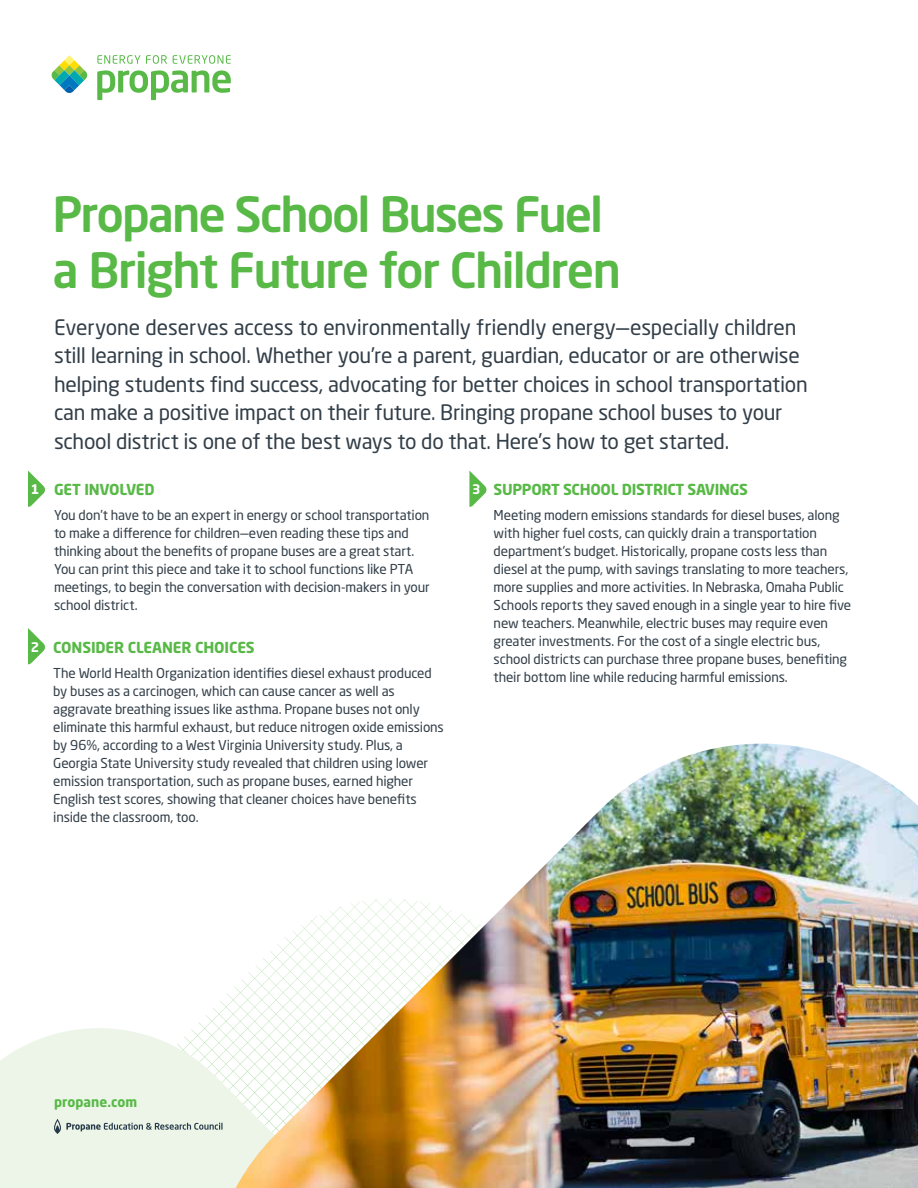
<style>
.page{position:relative;width:918px;height:1188px;background:#fff}
.page>*{position:absolute;margin:0;border:0;box-sizing:border-box;transform-origin:0 0}
.t1{font:500 48px/55.5px "Neo Sans W1 G";letter-spacing:-.035em;color:#58b947}
.t2{font:21px/28.5px "Neo Sans W1 G";letter-spacing:-.015em;color:#323e48}
.t3{font:700 15px "Neo Sans W1 G";letter-spacing:-.02em;color:#58b947}
.t4{font:13.5px/18px "Neo Sans W1 G";letter-spacing:-.01em;color:#323e48}
.t5{font:700 13.5px "Neo Sans W1 G";letter-spacing:.005em;color:#58b947}
.t6{font:700 13.2px "Neo Sans W1 G";color:#fff}
</style>
<div class="page">
<svg style="left:51px;top:55px;width:37px;height:38px"></svg>
<svg style="left:97px;top:70px;width:134px;height:30px"></svg>
<svg style="left:97px;top:55px;width:43px;height:9px"></svg>
<svg style="left:146px;top:55px;width:21px;height:9px"></svg>
<svg style="left:173px;top:55px;width:58px;height:9px"></svg>
<svg style="left:28px;top:471px;width:17px;height:36px"></svg>
<svg style="left:28px;top:628px;width:17px;height:36px"></svg>
<svg style="left:0;top:1012px;width:236px;height:176px;fill:#ecf5e8"></svg>
<svg style="left:54px;top:1119px;width:169px;height:15px;background:#c6d1c9"></svg>
<svg style="left:469px;top:471px;width:18px;height:36px"></svg>
<img style="left:236px;top:744px;width:682px;height:444px">
<p class="t6" style="left:31px;top:481px;width:10px">1</p>
<p class="t6" style="left:31px;top:639px;width:10px">2</p>
<h1 class="t1" style="left:52px;top:186px;width:570px">Propane School Buses Fuel a Bright Future for Children</h1>
<h3 class="t2" style="left:54px;top:312px;width:755px">Everyone deserves access to environmentally friendly energy—especially children still learning in school. Whether you’re a parent, guardian, educator or are otherwise helping students find success, advocating for better choices in school transportation can make a positive impact on their future. Bringing propane school buses to your school district is one of the best ways to do that. Here’s how to get started.</h3>
<h5 class="t3" style="left:54px;top:480px;width:102px">GET INVOLVED</h5>
<p class="t6" style="left:472px;top:481px;width:10px">3</p>
<h5 class="t3" style="left:494px;top:480px;width:256px">SUPPORT SCHOOL DISTRICT SAVINGS</h5>
<p class="t4" style="left:54px;top:506px;width:377px">You don’t have to be an expert in energy or school transportation</p>
<p class="t4" style="left:494px;top:506px;width:348px">Meeting modern emissions standards for diesel buses, along</p>
<p class="t4" style="left:54px;top:524px;width:356px">to make a diference for children—even reading these tips and</p>
<p class="t4" style="left:494px;top:524px;width:325px">with higher fuel costs, can quickly drain a transportation</p>
<p class="t4" style="left:54px;top:542px;width:362px">thinking about the benefts of propane buses are a great start.</p>
<p class="t4" style="left:494px;top:542px;width:335px">department’s budget. Historically, propane costs less than</p>
<p class="t4" style="left:54px;top:560px;width:361px">You can print this piece and take it to school functions like PTA</p>
<p class="t4" style="left:494px;top:560px;width:356px">diesel at the pump, with savings translating to more teachers,</p>
<p class="t4" style="left:54px;top:578px;width:377px">meetings, to begin the conversation with decision-makers in your</p>
<p class="t4" style="left:494px;top:578px;width:352px">more supplies and more activities. In Nebraska, Omaha Public</p>
<p class="t4" style="left:54px;top:596px;width:85px">school district.</p>
<p class="t4" style="left:494px;top:596px;width:359px">Schools reports they saved enough in a single year to hire fve</p>
<p class="t4" style="left:494px;top:614px;width:336px">new teachers. Meanwhile, electric buses may require even greater investments. For the cost of a single electric bus,</p>
<h5 class="t3" style="left:53px;top:638px;width:203px">CONSIDER CLEANER CHOICES</h5>
<p class="t4" style="left:494px;top:650px;width:355px">school districts can purchase three propane buses, benefting</p>
<p class="t4" style="left:53px;top:663px;width:380px">The World Health Organization identifes diesel exhaust produced</p>
<p class="t4" style="left:494px;top:668px;width:296px">their bottom line while reducing harmful emissions.</p>
<p class="t4" style="left:53px;top:681px;width:392px">by buses as a carcinogen, which can cause cancer as well as aggravate breathing issues like asthma. Propane buses not only eliminate this harmful exhaust, but reduce nitrogen oxide emissions by 96%, according to a West Virginia University study. Plus, a Georgia State University study revealed that children using lower emission transportation, such as propane buses, earned higher English test scores, showing that cleaner choices have benefts inside the classroom, too.</p>
<p class="t5" style="left:54px;top:1093px;width:85px">propane.com</p>
</div>
